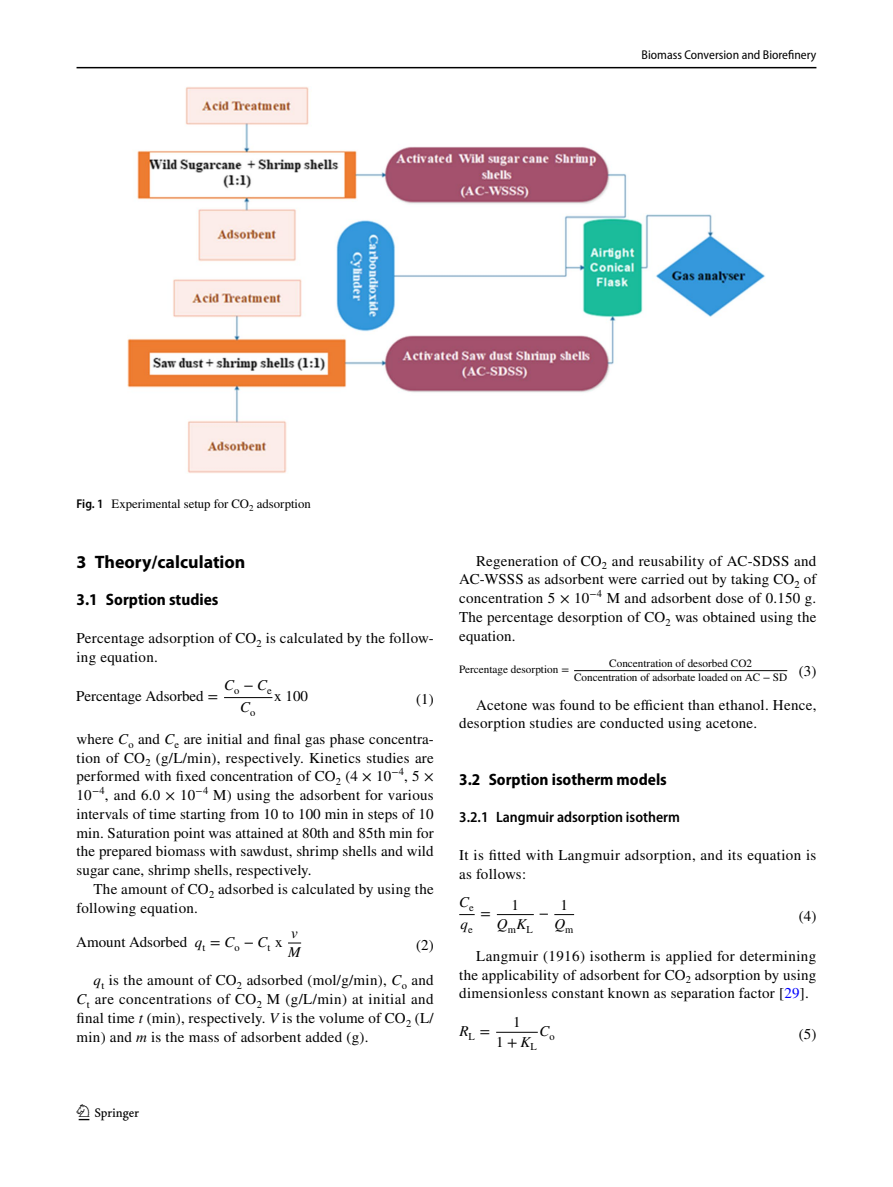
<style>
.page{position:relative;width:893px;height:1187px;background:#fff}
.page>*{position:absolute;margin:0;border:0;box-sizing:border-box;transform-origin:0 0}
.t1{font:22.5px "Springnew Regular 2";color:#000}
.t2{font:700 18px "Myriad Pro";color:#000}
.t3{font:700 semi-condensed 16.5px "Myriad Pro";color:#000}
.t4{font:15px/18.8px "STIX";letter-spacing:.02em;color:#000}
.t5{font:600 semi-condensed 15px "Myriad Pro";color:#000}
.t6{font:15px "STIX General Regular 4";color:#000}
.t7{font:15px "STIX General Regular 5";color:#000}
.t8{font:italic 15px/21.6px "STIX General";color:#000}
.t9{font:15px/21.6px "STIX General Italic 3";color:#000;text-align:center}
.t10{font:15px "STIX General Italic 2";color:#000}
.t11{font:15px/19.2px "STIX General Regular 3";color:#000;text-align:center}
.t12{font:15px/19.2px "STIX General Italic 4";color:#000}
.t13{font:15px "STIX Math Regular 3";color:#000}
.t14{font:15px "STIX General Regular 2";color:#000}
.t15{font:12.75px "STIX";color:#000}
.t16{font:semi-condensed 12.75px "Myriad Pro";color:#000}
.t17{font:11.25px/14.4px "STIX General";color:#000;text-align:center}
.s1{font-family:"Myriad Pro";font-weight:600;font-stretch:semi-condensed}
.s2{font-family:"STIX Math Regular 5"}
.s3{font-style:italic}
.s4{font-family:"STIX General Italic 4"}
.s5{font-family:"STIX Math"}
.s6{font-family:"STIX Math Regular 2"}
.s7{color:#00f}
.s8{font-family:"STIX Math Regular 4"}
.s9{font-family:"STIX General Italic 2"}
</style>
<div class="page">
<hr style="left:77px;top:67px;width:739px;height:1px;background:#000">
<hr style="left:224px;top:697px;width:48px;height:1px;background:#000">
<svg style="left:288px;top:942px;width:13px;height:1px"></svg>
<hr style="left:574px;top:670px;width:213px;height:1px;background:#000">
<svg style="left:459px;top:914px;width:16px;height:1px"></svg>
<hr style="left:497px;top:914px;width:37px;height:1px;background:#000">
<svg style="left:554px;top:914px;width:20px;height:1px"></svg>
<hr style="left:496px;top:1031px;width:42px;height:1px;background:#000">
<img style="left:128px;top:87px;width:637px;height:386px">
<p class="t16" style="left:642px;top:48px;width:176px">Biomass Conversion and Biorefinery</p>
<p class="t15" style="left:77px;top:495px;width:236px"><span class="s1">Fig. 1</span> Experimental setup for CO<sub>2</sub> adsorption</p>
<p class="t2" style="left:77px;top:550px;width:170px">3 Theory/calculation</p>
<p class="t3" style="left:77px;top:590px;width:143px">3.1 Sorption studies</p>
<p class="t4" style="left:77px;top:629px;width:359px">Percentage adsorption of CO<sub>2</sub> is calculated by the follow&shy;ing equation.</p>
<p class="t9" style="left:224px;top:676px;width:49px">C<sub>o</sub> <span class="s2">−</span> C<sub>e<br></sub>C<sub>o</sub></p>
<p class="t6" style="left:274px;top:691px;width:35px">x 100</p>
<p class="t6" style="left:76px;top:691px;width:143px">Percentage Adsorbed <span class="s2">=</span></p>
<p class="t4" style="left:416px;top:690px;width:19px">(1)</p>
<p class="t4" style="left:77px;top:730px;width:359px;text-align:justify">where <span class="s3">C</span><sub>o</sub> and <span class="s3">C</span><sub>e</sub> are initial and final gas phase concentra&shy;tion of CO<sub>2</sub> (g/L/min), respectively. Kinetics studies are performed with fixed concentration of CO<sub>2</sub> (4 × 10<sup>−4</sup>, 5 × 10<sup>−4</sup>, and 6.0 × 10<sup>−4</sup> M) using the adsorbent for various intervals of time starting from 10 to 100 min in steps of 10 min. Saturation point was attained at 80th and 85th min for the prepared biomass with sawdust, shrimp shells and wild sugar cane, shrimp shells, respectively.</p>
<p class="t4" style="left:77px;top:880px;width:359px;text-indent:17px">The amount of CO<sub>2</sub> adsorbed is calculated by using the following equation.</p>
<p class="t12" style="left:288px;top:924px;width:14px">v<br>M</p>
<p class="t7" style="left:76px;top:936px;width:208px">Amount Adsorbed <span class="s4">q</span><sub>t</sub> <span class="s5">=</span> <span class="s4">C</span><sub>o</sub> <span class="s5">−</span> <span class="s4">C</span><sub>t</sub> x</p>
<p class="t4" style="left:416px;top:936px;width:19px">(2)</p>
<p class="t4" style="left:77px;top:971px;width:359px;text-align:justify;text-indent:17px"><span class="s3">q</span><sub>t</sub> is the amount of CO<sub>2</sub> adsorbed (mol/g/min), <span class="s3">C</span><sub>o</sub> and <span class="s3">C</span><sub>t</sub> are concentrations of CO<sub>2</sub> M (g/L/min) at initial and final time <span class="s3">t</span> (min), respectively. <span class="s3">V</span> is the volume of CO<sub>2</sub> (L/ min) and <span class="s3">m</span> is the mass of adsorbent added (g).</p>
<h1 class="t1" style="left:79px;top:1104px;width:62px">1 3</h1>
<p class="t4" style="left:459px;top:552px;width:359px;text-align:justify;text-indent:17px">Regeneration of CO<sub>2</sub> and reusability of AC-SDSS and AC-WSSS as adsorbent were carried out by taking CO<sub>2</sub> of concentration 5 × 10<sup>−4</sup> M and adsorbent dose of 0.150 g.<br>The percentage desorption of CO<sub>2</sub> was obtained using the equation.</p>
<p class="t17" style="left:574px;top:657px;width:215px">Concentration of desorbed CO2<br>Concentration of adsorbate loaded on AC <span class="s6">−</span> SD</p>
<p class="t17" style="left:459px;top:663px;width:112px">Percentage desorption <span class="s6">=</span></p>
<p class="t4" style="left:799px;top:662px;width:19px">(3)</p>
<p class="t4" style="left:459px;top:696px;width:359px;text-indent:17px">Acetone was found to be efficient than ethanol. Hence, desorption studies are conducted using acetone.</p>
<p class="t3" style="left:459px;top:769px;width:209px">3.2 Sorption isotherm models</p>
<p class="t5" style="left:459px;top:808px;width:222px">3.2.1 Langmuir adsorption isotherm</p>
<p class="t4" style="left:459px;top:846px;width:359px">It is fitted with Langmuir adsorption, and its equation is as follows:</p>
<p class="t8" style="left:459px;top:892px;width:16px">C<sub>e </sub>q<sub>e</sub></p>
<p class="t14" style="left:512px;top:899px;width:9px">1</p>
<p class="t8" style="left:497px;top:914px;width:38px">Q<sub>m</sub>K<sub>L</sub></p>
<p class="t14" style="left:560px;top:899px;width:9px">1</p>
<p class="t8" style="left:554px;top:914px;width:20px">Q<sub>m</sub></p>
<p class="t13" style="left:481px;top:908px;width:12px">=</p>
<p class="t13" style="left:539px;top:908px;width:12px">−</p>
<p class="t4" style="left:799px;top:907px;width:19px">(4)</p>
<p class="t4" style="left:459px;top:947px;width:359px;text-align:justify;text-indent:17px">Langmuir (1916) isotherm is applied for determining the applicability of adsorbent for CO<sub>2</sub> adsorption by using dimensionless constant known as separation factor [<span class="s7">29</span>].</p>
<p class="t11" style="left:496px;top:1014px;width:42px">1<br>1<span class="s8">+</span><span class="s9">K</span><sub>L</sub></p>
<p class="t10" style="left:540px;top:1025px;width:17px">C<sub>o</sub></p>
<p class="t10" style="left:459px;top:1025px;width:32px">R<sub>L</sub> <span class="s8">=</span></p>
<p class="t4" style="left:799px;top:1025px;width:19px">(5)</p>
</div>
